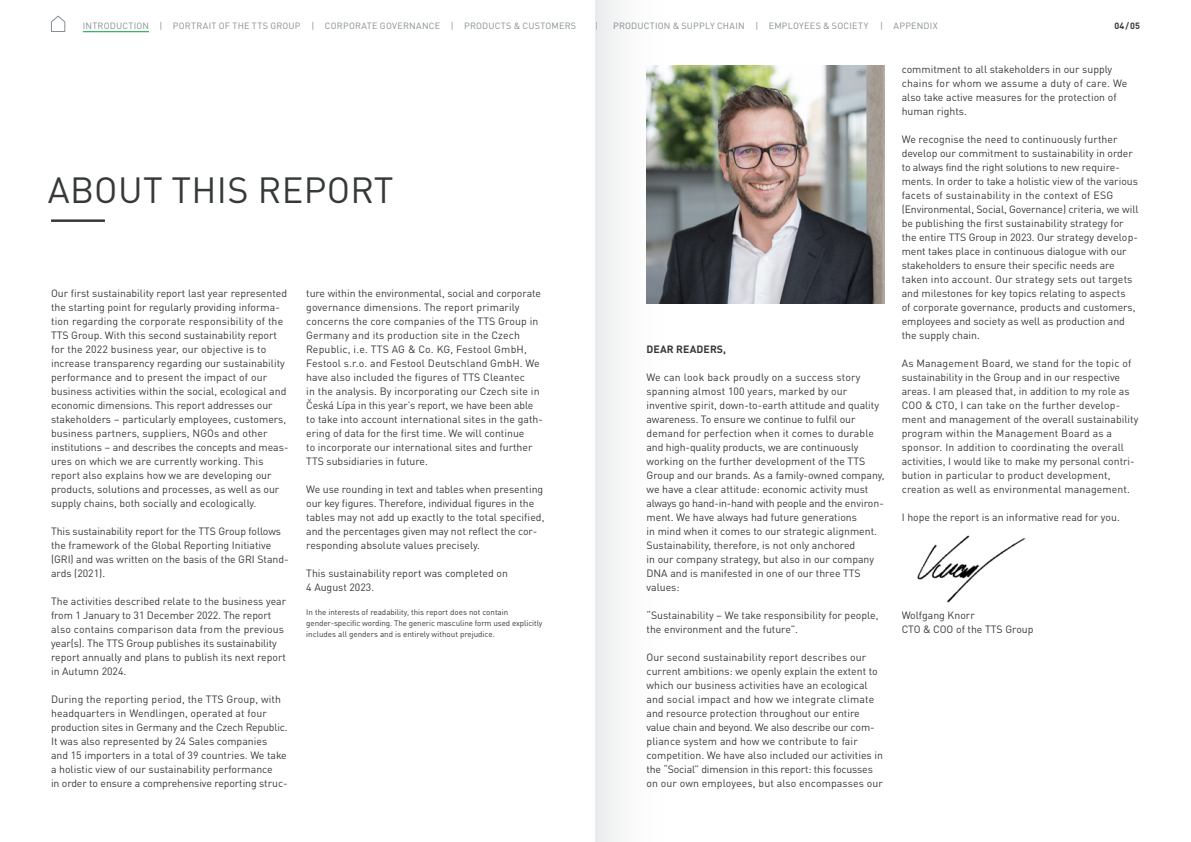
<style>
.page{position:relative;width:1191px;height:842px;background:#fff}
.page>*{position:absolute;margin:0;border:0;box-sizing:border-box;transform-origin:0 0}
.t1{font:36px "DIN Pro";letter-spacing:.01em;color:#36393a}
.t2{font:10.5px/14px "DIN Pro";color:#36393a}
.t3{font:700 10.5px "DIN Pro";letter-spacing:.01em;color:#36393a}
.t4{font:9px "DIN Pro";letter-spacing:.025em;color:#868d91}
.t5{font:700 9px "DIN Pro";color:#36393a}
.t6{font:8px/10.6px "DIN Pro";color:#36393a}
</style>
<div class="page">
<img style="left:917px;top:535px;width:109px;height:68px">
<img style="left:680px;top:65px;width:204px;height:238px">
<hr style="left:51px;top:219px;width:54px;height:3px;background:#36393a">
<svg style="left:51px;top:15px;width:15px;height:17px"></svg>
<hr style="left:83px;top:32px;width:66px;height:1px;background:#00a437">
<svg style="left:595px;top:0;width:85px;height:842px"></svg>
<p class="t4" style="left:83px;top:19px;width:495px">INTRODUCTION | PORTRAIT OF THE TTS GROUP | CORPORATE GOVERNANCE | PRODUCTS &amp; CUSTOMERS</p>
<p class="t4" style="left:594px;top:19px;width:4px">|</p>
<p class="t4" style="left:613px;top:19px;width:257px">PRODUCTION &amp; SUPPLY CHAIN | EMPLOYEES &amp; SOCIETY</p>
<p class="t4" style="left:880px;top:19px;width:59px">| APPENDIX</p>
<p class="t5" style="left:1114px;top:18px;width:27px">04/05</p>
<h1 class="t1" style="left:48px;top:162px;width:347px">ABOUT THIS REPORT</h1>
<p class="t2" style="left:51px;top:285px;width:239px">Our first sustainability report last year represented the starting point for regularly providing informa&shy;tion regarding the corporate responsibility of the TTS Group. With this second sustainability report for the 2022 business year, our objective is to increase transparency regarding our sustainability performance and to present the impact of our business activities within the social, ecological and economic dimensions. This report addresses our stakeholders – particularly employees, customers, business partners, suppliers, NGOs and other institutions – and describes the concepts and meas&shy;ures on which we are currently working. This report also explains how we are developing our products, solutions and processes, as well as our supply chains, both socially and ecologically.</p>
<p class="t2" style="left:51px;top:523px;width:239px">This sustainability report for the TTS Group follows the framework of the Global Reporting Initiative (GRI) and was written on the basis of the GRI Stand&shy;ards (2021).</p>
<p class="t2" style="left:51px;top:593px;width:237px">The activities described relate to the business year from 1 January to 31 December 2022. The report also contains comparison data from the previous year(s). The TTS Group publishes its sustainability report annually and plans to publish its next report in Autumn 2024.</p>
<p class="t2" style="left:51px;top:691px;width:238px">During the reporting period, the TTS Group, with headquarters in Wendlingen, operated at four production sites in Germany and the Czech Republic.<br>It was also represented by 24 Sales companies<br>and 15 importers in a total of 39 countries. We take a holistic view of our sustainability performance<br>in order to ensure a comprehensive reporting struc-</p>
<p class="t2" style="left:306px;top:285px;width:238px">ture within the environmental, social and corporate governance dimensions. The report primarily concerns the core companies of the TTS Group in Germany and its production site in the Czech Republic, i.e. TTS AG &amp; Co. KG, Festool GmbH, Festool s.r.o. and Festool Deutschland GmbH. We have also included the figures of TTS Cleantec<br>in the analysis. By incorporating our Czech site in Česká Lípa in this year’s report, we have been able to take into account international sites in the gath&shy;ering of data for the first time. We will continue<br>to incorporate our international sites and further TTS subsidiaries in future.</p>
<p class="t2" style="left:306px;top:481px;width:240px">We use rounding in text and tables when presenting our key figures. Therefore, individual figures in the tables may not add up exactly to the total specified, and the percentages given may not reflect the cor&shy;responding absolute values precisely.</p>
<p class="t2" style="left:306px;top:565px;width:203px">This sustainability report was completed on<br>4 August 2023.</p>
<p class="t6" style="left:306px;top:607px;width:238px">In the interests of readability, this report does not contain gender-specific wording. The generic masculine form used explicitly includes all genders and is entirely without prejudice.</p>
<p class="t3" style="left:646px;top:341px;width:81px">DEAR READERS,</p>
<p class="t2" style="left:646px;top:369px;width:240px">We can look back proudly on a success story spanning almost 100 years, marked by our inventive spirit, down-to-earth attitude and quality awareness. To ensure we continue to fulfil our demand for perfection when it comes to durable and high-quality products, we are continuously working on the further development of the TTS Group and our brands. As a family-owned company, we have a clear attitude: economic activity must always go hand-in-hand with people and the environ&shy;ment. We have always had future generations<br>in mind when it comes to our strategic alignment.<br>Sustainability, therefore, is not only anchored<br>in our company strategy, but also in our company DNA and is manifested in one of our three TTS values:</p>
<p class="t2" style="left:646px;top:607px;width:233px">“Sustainability – We take responsibility for people, the environment and the future”.</p>
<p class="t2" style="left:646px;top:649px;width:238px">Our second sustainability report describes our current ambitions: we openly explain the extent to which our business activities have an ecological and social impact and how we integrate climate and resource protection throughout our entire value chain and beyond. We also describe our com&shy;pliance system and how we contribute to fair competition. We have also included our activities in the “Social” dimension in this report: this focusses on our own employees, but also encompasses our</p>
<p class="t2" style="left:901px;top:61px;width:227px">commitment to all stakeholders in our supply chains for whom we assume a duty of care. We also take active measures for the protection of human rights.</p>
<p class="t2" style="left:901px;top:131px;width:238px">We recognise the need to continuously further develop our commitment to sustainability in order to always find the right solutions to new require&shy;ments. In order to take a holistic view of the various facets of sustainability in the context of ESG (Environmental, Social, Governance) criteria, we will be publishing the first sustainability strategy for the entire TTS Group in 2023. Our strategy develop&shy;ment takes place in continuous dialogue with our stakeholders to ensure their specific needs are taken into account. Our strategy sets out targets and milestones for key topics relating to aspects<br>of corporate governance, products and customers, employees and society as well as production and the supply chain.</p>
<p class="t2" style="left:901px;top:355px;width:238px">As Management Board, we stand for the topic of sustainability in the Group and in our respective areas. I am pleased that, in addition to my role as COO &amp; CTO, I can take on the further develop&shy;ment and management of the overall sustainability program within the Management Board as a sponsor. In addition to coordinating the overall activities, I would like to make my personal contri&shy;bution in particular to product development, creation as well as environmental management.</p>
<p class="t2" style="left:901px;top:509px;width:220px">I hope the report is an informative read for you.</p>
<p class="t2" style="left:901px;top:607px;width:133px">Wolfgang Knorr<br>CTO &amp; COO of the TTS Group</p>
</div>
